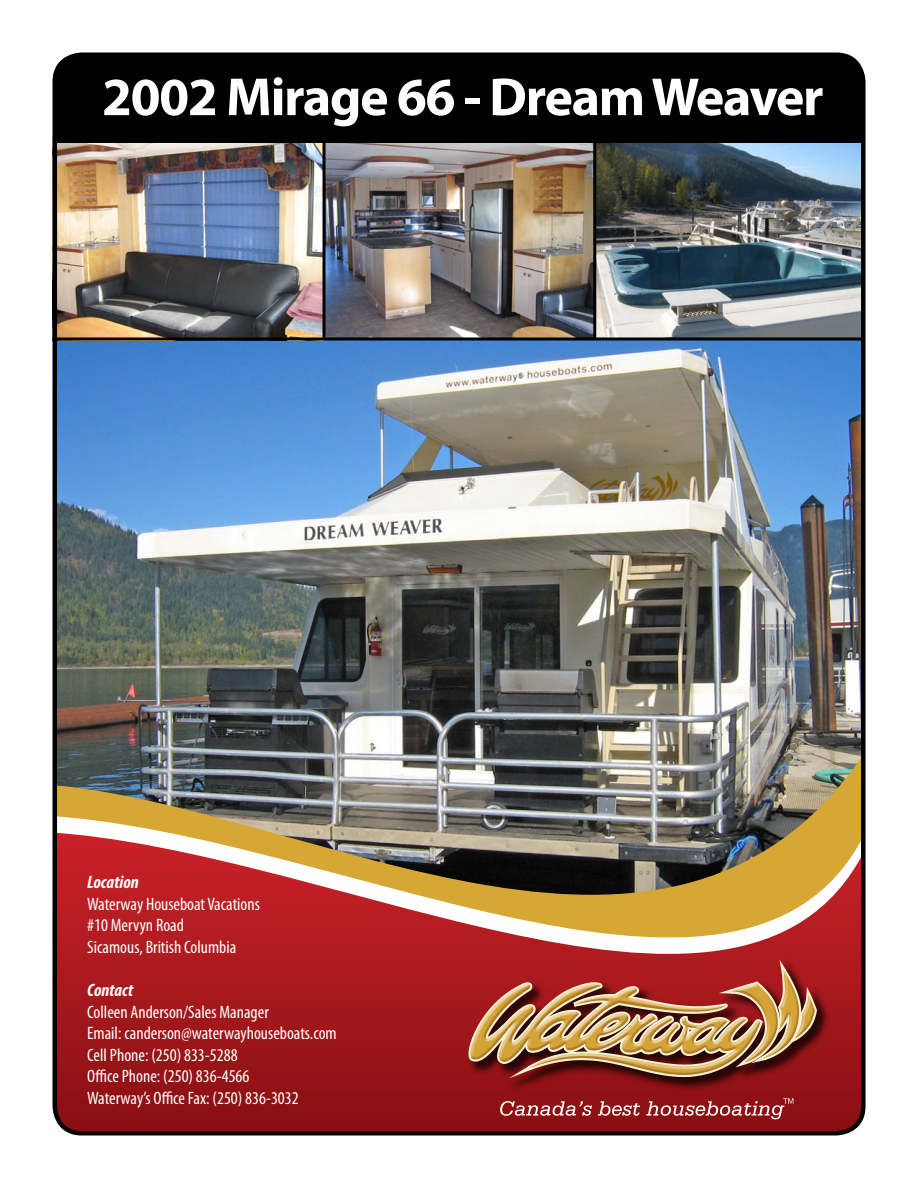
<style>
.page{position:relative;width:918px;height:1188px;background:#fff}
.page>*{position:absolute;margin:0;border:0;box-sizing:border-box;transform-origin:0 0}
.t1{font:700 54px "Myriad Pro";letter-spacing:-.025em;color:#fff}
.t2{font:condensed 18px/21.6px "Myriad Pro";color:#fff}
.t3{font:italic 700 condensed 18px "Myriad Pro";color:#fff}
</style>
<div class="page">
<img style="left:58px;top:341px;width:803px;height:413px">
<svg style="left:55px;top:1008px;width:806px;height:125px;background:#951316"></svg>
<img style="left:462px;top:1008px;width:383px;height:107px">
<svg style="left:468px;top:1008px;width:349px;height:70px;background:#a3724d"></svg>
<img style="left:731px;top:1008px;width:48px;height:55px">
<svg style="left:500px;top:1101px;width:92px;height:15px"></svg>
<svg style="left:598px;top:1101px;width:42px;height:15px"></svg>
<svg style="left:646px;top:1098px;width:147px;height:21px;background:#a43f42"></svg>
<img style="left:326px;top:142px;width:535px;height:196px">
<img style="left:52px;top:136px;width:271px;height:204px">
<div style="left:55px;top:55px;width:808px;height:88px;background:#000;border-radius:27px"></div>
<div style="left:55px;top:108px;width:808px;height:34px;background:#000"></div>
<hr style="left:54px;top:338px;width:810px;height:3px;background:#000">
<hr style="left:323px;top:137px;width:3px;height:202px;background:#000">
<hr style="left:593px;top:137px;width:3px;height:202px;background:#000">
<img style="left:58px;top:754px;width:803px;height:254px">
<div style="left:53px;top:52px;width:813px;height:1083px;border:4px solid #000;border-radius:27px"></div>
<h1 class="t1" style="left:102px;top:62px;width:723px">2002 Mirage 66 - Dream Weaver</h1>
<p class="t3" style="left:87px;top:871px;width:53px">Location</p>
<p class="t2" style="left:87px;top:893px;width:174px">Waterway Houseboat Vacations #10 Mervyn Road<br>Sicamous, British Columbia</p>
<p class="t3" style="left:87px;top:979px;width:47px">Contact</p>
<p class="t2" style="left:87px;top:1001px;width:251px">Colleen Anderson/Sales Manager<br>Email: canderson@waterwayhouseboats.com Cell Phone: (250) 833-5288<br>Office Phone: (250) 836-4566<br>Waterway’s Office Fax: (250) 836-3032</p>
</div>
